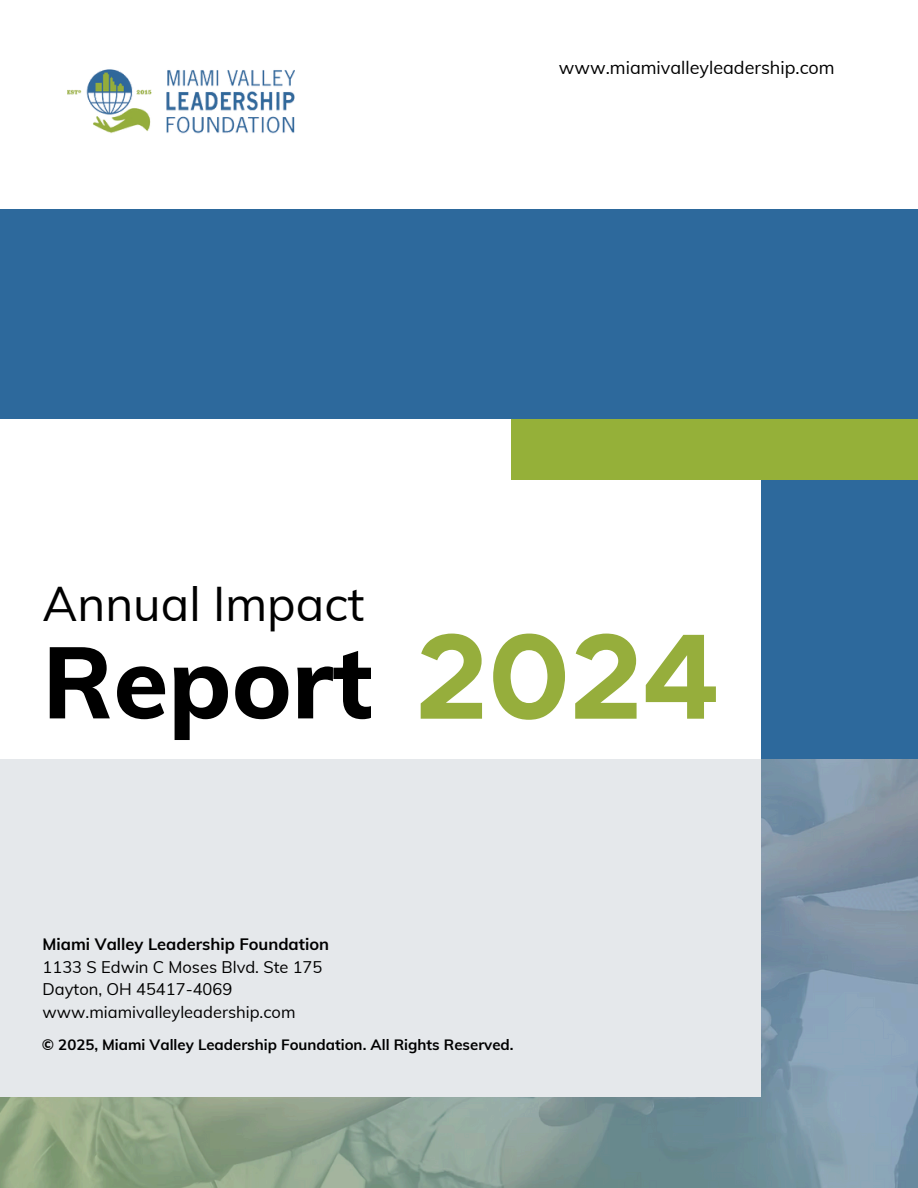
<style>
.page{position:relative;width:918px;height:1188px;background:#fff}
.page>*{position:absolute;margin:0;border:0;box-sizing:border-box;transform-origin:0 0}
.t1{font:800 100.05px "Muli";color:#000}
.t2{font:47.7px "Muli";color:#000}
.t3{font:18px "Muli";color:#000}
.t4{font:16.5px/22.5px "Muli";color:#000}
.t5{font:700 15px "Muli";color:#000}
.s1{font-family:"Gordita";font-weight:700;font-size:107.1px;color:#96ae3c}
.s2{font-weight:700}
</style>
<div class="page">
<div style="left:0;top:209px;width:918px;height:979px;background:#2d699c"></div>
<div style="left:0;top:419px;width:761px;height:677px;background:#fff"></div>
<div style="left:511px;top:419px;width:407px;height:60px;background:#95b039"></div>
<img style="left:68px;top:69px;width:227px;height:65px">
<svg style="left:0;top:759px;width:918px;height:429px;background:#c3cdcf"></svg>
<p class="t3" style="left:559px;top:56px;width:277px">www.miamivalleyleadership.com</p>
<h3 class="t2" style="left:43px;top:573px;width:324px">Annual Impact</h3>
<h2 class="t1" style="left:43px;top:618px;width:679px">Report <span class="s1">2024</span></h2>
<h3 class="t4" style="left:43px;top:933px;width:288px"><span class="s2">Miami Valley Leadership Foundation<br></span>1133 S Edwin C Moses Blvd. Ste 175<br>Dayton, OH 45417-4069 www.miamivalleyleadership.com</h3>
<p class="t5" style="left:42px;top:1035px;width:473px">© 2025, Miami Valley Leadership Foundation. All Rights Reserved.</p>
</div>
